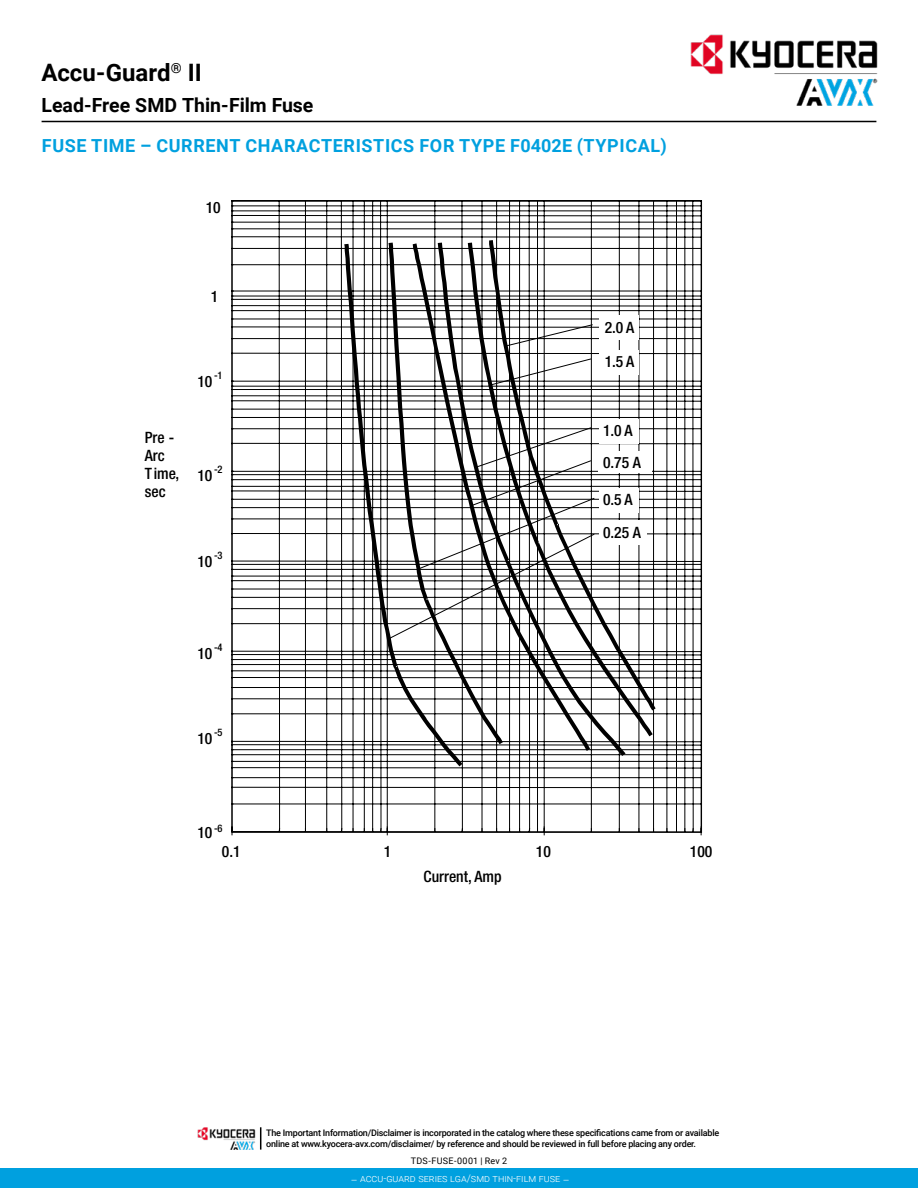
<style>
.page{position:relative;width:918px;height:1188px;background:#fff}
.page>*{position:absolute;margin:0;border:0;box-sizing:border-box;transform-origin:0 0}
.t1{font:700 24px "Roboto";color:#000}
.t2{font:700 19.5px "Roboto";color:#000}
.t3{font:700 18px "Roboto";letter-spacing:.035em;color:#00a0df}
.t4{font:500 condensed 15.6px/18.1px "Helvetica Neue LT Std";color:#000}
.t5{font:300 10.5px "Roboto";color:#fff}
.t6{font:500 condensed 10.5px "Helvetica Neue LT Std";color:#000}
.t7{font:500 9px/10.8px "Roboto";letter-spacing:-.025em;color:#000}
.t8{font:9px "Roboto";letter-spacing:.035em;color:#000}
</style>
<div class="page">
<hr style="left:42px;top:121px;width:834px;height:1px;background:#000">
<svg style="left:231px;top:200px;width:472px;height:633px"></svg>
<hr style="left:232px;top:201px;width:1px;height:631px;background:#000">
<hr style="left:232px;top:831px;width:469px;height:1px;background:#000">
<svg style="left:489px;top:240px;width:167px;height:470px"></svg>
<svg style="left:626px;top:243px;width:27px;height:493px"></svg>
<svg style="left:462px;top:243px;width:164px;height:513px"></svg>
<svg style="left:462px;top:243px;width:128px;height:508px"></svg>
<svg style="left:389px;top:243px;width:114px;height:501px"></svg>
<svg style="left:344px;top:244px;width:118px;height:522px"></svg>
<img style="left:669px;top:34px;width:209px;height:87px">
<div style="left:0;top:1169px;width:918px;height:19px;background:#00a0df"></div>
<img style="left:198px;top:1127px;width:57px;height:23px">
<svg style="left:260px;top:1127px;width:1px;height:23px"></svg>
<h1 class="t1" style="left:42px;top:55px;width:162px">Accu-Guard<sup>®</sup> II</h1>
<h2 class="t2" style="left:42px;top:92px;width:273px">Lead-Free SMD Thin-Film Fuse</h2>
<h3 class="t3" style="left:42px;top:133px;width:627px">FUSE TIME – CURRENT CHARACTERISTICS FOR TYPE F0402E (TYPICAL)</h3>
<h3 class="t4" style="left:206px;top:199px;width:17px">10</h3>
<h3 class="t4" style="left:211px;top:287px;width:9px">1</h3>
<h3 class="t4" style="left:145px;top:428px;width:36px">Pre -<br>Arc<br>Time, sec</h3>
<p class="t6" style="left:214px;top:370px;width:10px">-1</p>
<h3 class="t4" style="left:197px;top:372px;width:17px">10</h3>
<p class="t6" style="left:214px;top:463px;width:10px">-2</p>
<h3 class="t4" style="left:197px;top:466px;width:17px">10</h3>
<p class="t6" style="left:214px;top:549px;width:10px">-3</p>
<h3 class="t4" style="left:197px;top:552px;width:17px">10</h3>
<p class="t6" style="left:214px;top:641px;width:10px">-4</p>
<h3 class="t4" style="left:197px;top:644px;width:17px">10</h3>
<p class="t6" style="left:214px;top:726px;width:10px">-5</p>
<h3 class="t4" style="left:197px;top:729px;width:17px">10</h3>
<h3 class="t4" style="left:605px;top:310px;width:31px;line-height:34.2px">2.0 A<br>1.5 A</h3>
<h3 class="t4" style="left:603px;top:421px;width:31px">1.0 A</h3>
<h3 class="t4" style="left:603px;top:453px;width:39px">0.75 A</h3>
<h3 class="t4" style="left:603px;top:483px;width:39px;line-height:33px">0.5 A<br>0.25 A</h3>
<h3 class="t4" style="left:197px;top:823px;width:27px">10 <sup>-6</sup></h3>
<h3 class="t4" style="left:222px;top:843px;width:20px">0.1</h3>
<h3 class="t4" style="left:384px;top:843px;width:9px">1</h3>
<h3 class="t4" style="left:536px;top:843px;width:17px">10</h3>
<h3 class="t4" style="left:690px;top:843px;width:24px">100</h3>
<h3 class="t4" style="left:424px;top:867px;width:80px">Current, Amp</h3>
<p class="t7" style="left:266px;top:1127px;width:455px">The Important Information/Disclaimer is incorporated in the catalog where these specifications came from or available online at www.kyocera-avx.com/disclaimer/ by reference and should be reviewed in full before placing any order.</p>
<p class="t8" style="left:411px;top:1155px;width:98px">TDS-FUSE-0001 | Rev 2</p>
<p class="t5" style="left:351px;top:1171px;width:220px">– accu-guard series lga/smd thin-film fuse –</p>
</div>
